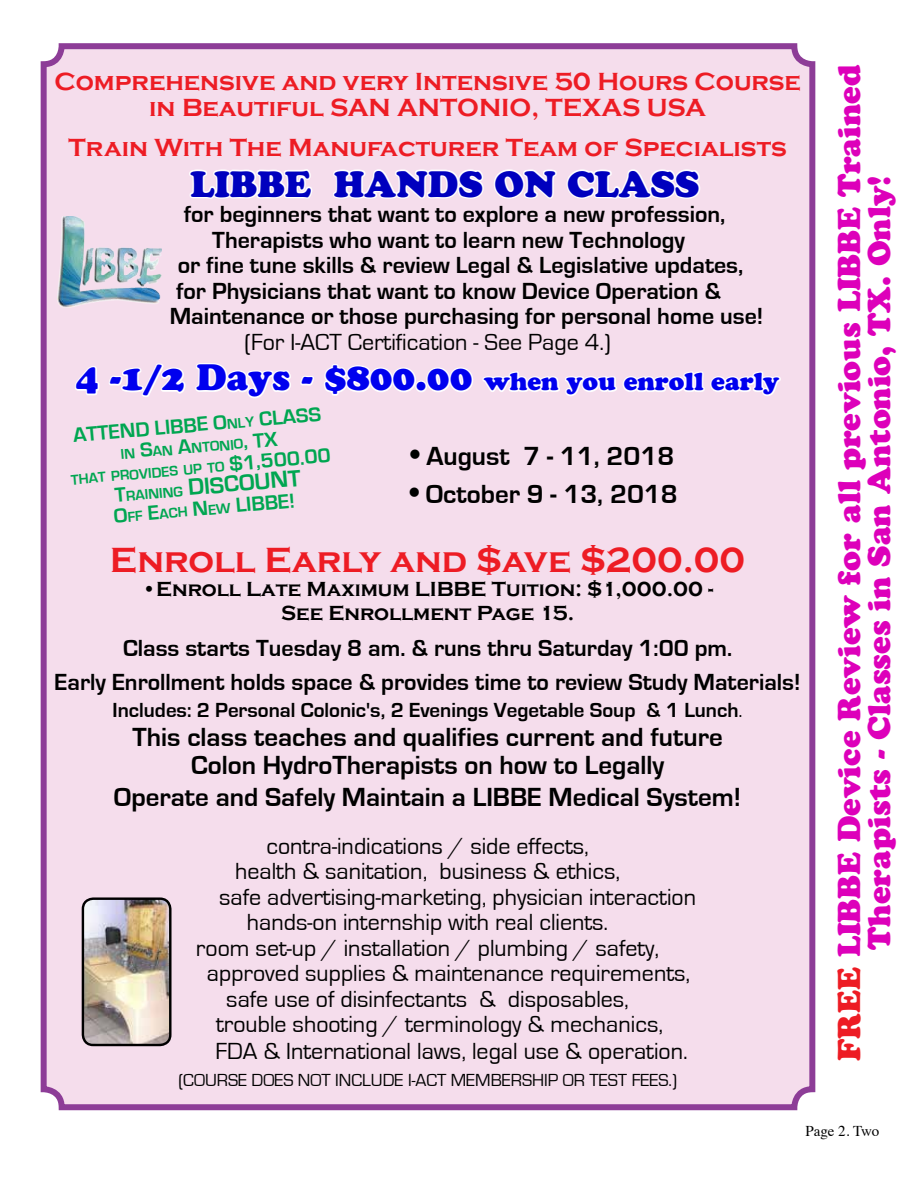
<style>
.page{position:relative;width:918px;height:1188px;background:#fff}
.page>*{position:absolute;margin:0;border:0;box-sizing:border-box;transform-origin:0 0}
.t1{font:36.3px "Cooper Black Std";color:#0000be}
.t2{font:700 36px "Copperplate Gothic";color:#ed1c24}
.t3{font:31.5px/30px "Cooper Black Std";color:#dd00ba;text-align:center}
.t4{font:700 27px/28.5px "Eurostile";color:#000;text-align:center}
.t5{font:700 25.5px/25.5px "Copperplate Gothic";color:#ed1c24;text-align:center}
.t6{font:24.75px "Cooper Black Std";color:#00e}
.t7{font:24px "Eurostile";color:#000}
.t8{font:700 24px/34.5px "Eurostile";color:#000;text-align:center}
.t9{font:700 21px/24px "Copperplate Gothic";color:#000;text-align:center}
.t10{font:700 21px "Eurostile";color:#000}
.t11{font:700 21px "Eurostile";color:#00a651}
.t12{font:18px "Eurostile";color:#000}
.t13{font:15px "Times";color:#000}
.t14{font:700 14.7px "Eurostile";color:#00a651}
.s1{font-size:36.3px}
.s2{font-size:14.7px}
.s3{font-size:21px}
.s4{font-size:33px}
.s5{font-weight:400}
.s6{font-size:24px}
.s7{color:#ed1c24}
</style>
<div class="page">
<div style="left:44px;top:46px;width:768px;height:1061px;background:#f5ddec;border-radius:18px"></div>
<svg style="left:189px;top:169px;width:123px;height:30px"></svg>
<svg style="left:75px;top:366px;width:25px;height:30px"></svg>
<svg style="left:109px;top:363px;width:77px;height:34px"></svg>
<svg style="left:195px;top:363px;width:96px;height:35px"></svg>
<svg style="left:300px;top:376px;width:14px;height:10px"></svg>
<svg style="left:324px;top:169px;width:457px;height:227px"></svg>
<div style="left:41px;top:43px;width:774px;height:1067px;border:6px solid #8d3d97;border-radius:18px"></div>
<img style="left:83px;top:900px;width:86px;height:145px">
<div style="left:82px;top:897px;width:90px;height:149px;border:2px solid #000;border-radius:10px"></div>
<img style="left:58px;top:216px;width:103px;height:92px">
<p class="t5" style="left:54px;top:69px;width:748px">Comprehensive and very Intensive 50 Hours Course in Beautiful SAN ANTONIO, TEXAS USA</p>
<p class="t5" style="left:68px;top:135px;width:720px">Train With The Manufacturer Team of Specialists</p>
<h1 class="t1" style="left:190px;top:162px;width:511px">LIBBE HANDS ON CLASS</h1>
<p class="t8" style="left:184px;top:198px;width:543px">for beginners that want to explore a new profession,</p>
<p class="t8" style="left:212px;top:223px;width:474px">Therapists who want to learn new Technology</p>
<p class="t8" style="left:178px;top:249px;width:567px">or fine tune skills &amp; review Legal &amp; Legislative updates,</p>
<p class="t8" style="left:176px;top:274px;width:547px">for Physicians that want to know Device Operation &amp;</p>
<p class="t8" style="left:170px;top:300px;width:595px">Maintenance or those purchasing for personal home use!</p>
<p class="t7" style="left:244px;top:329px;width:368px">(For I-ACT Certification - See Page 4.)</p>
<p class="t6" style="left:76px;top:367px;width:705px"><span class="s1">4 -1/2 Days - $800.00</span> when you enroll early</p>
<p class="t11" style="left:72px;top:424px;width:225px;rotate:-5deg">ATTEND LIBBE O<span class="s2">nly</span> CLASS</p>
<p class="t14" style="left:120px;top:446px;width:159px;rotate:-5deg">in <span class="s3">S</span>an <span class="s3">A</span>ntonio<span class="s3">, TX</span></p>
<p class="t4" style="left:410px;top:443px;width:265px"><span class="s4">•</span> August 7 - 11, 2018</p>
<p class="t4" style="left:410px;top:480px;width:269px"><span class="s4">•</span> October 9 - 13, 2018</p>
<h2 class="t2" style="left:110px;top:540px;width:637px">Enroll Early and $ave $200.00</h2>
<p class="t9" style="left:142px;top:577px;width:572px">•Enroll Late Maximum LIBBE Tuition: $1,000.00 -<br>See Enrollment Page 15.</p>
<p class="t8" style="left:55px;top:631px;width:748px">Class starts Tuesday 8 am. &amp; runs thru Saturday 1:00 pm.<br>Early Enrollment holds space &amp; provides time to review Study Materials!</p>
<p class="t10" style="left:113px;top:699px;width:632px">Includes: 2 Personal Colonic's, 2 Evenings Vegetable Soup &amp; 1 Lunch<span class="s5">.</span></p>
<p class="t4" style="left:133px;top:723px;width:592px">This class teaches and qualifies current and future<br>Colon HydroTherapists on how to Legally</p>
<p class="t4" style="left:114px;top:783px;width:629px">Operate and Safely Maintain a LIBBE Medical System!</p>
<p class="t7" style="left:266px;top:833px;width:324px">contra-indications / side effects,</p>
<p class="t7" style="left:235px;top:858px;width:387px">health &amp; sanitation, business &amp; ethics,</p>
<p class="t7" style="left:219px;top:884px;width:478px">safe advertising-marketing, physician interaction</p>
<p class="t7" style="left:247px;top:909px;width:363px">hands-on internship with real clients.</p>
<p class="t7" style="left:196px;top:935px;width:465px">room set-up / installation / plumbing / safety,</p>
<p class="t7" style="left:207px;top:960px;width:485px">approved supplies &amp; maintenance requirements,</p>
<p class="t7" style="left:226px;top:986px;width:404px">safe use of disinfectants &amp; disposables,</p>
<p class="t7" style="left:216px;top:1011px;width:449px">trouble shooting / terminology &amp; mechanics,</p>
<p class="t7" style="left:215px;top:1038px;width:474px">FDA &amp; International laws, legal use &amp; operation.</p>
<p class="t12" style="left:178px;top:1071px;width:500px">(COURSE DOES NOT INCLUDE I-ACT MEMBERSHIP OR TEST FEES.)</p>
<p class="t14" style="left:70px;top:472px;width:262px;rotate:-5deg">that provides up to <span class="s3">$1,500.00</span></p>
<p class="t14" style="left:114px;top:489px;width:115px;rotate:-5deg"><span class="s3">T</span>raining <span class="s6">DISCOUN</span></p>
<p class="t11" style="left:113px;top:505px;width:183px;rotate:-5deg">O<span class="s2">ff</span> E<span class="s2">ach</span> N<span class="s2">ew</span> LIBBE!</p>
<h3 class="t3" style="left:834px;top:1061px;width:997px;rotate:-90deg"><span class="s7">FREE</span> LIBBE Device Review for all previous LIBBE Trained<br>Therapists - Classes in San Antonio, TX. Only!</h3>
<p class="t13" style="left:805px;top:1117px;width:76px">Page 2. Two</p>
</div>
